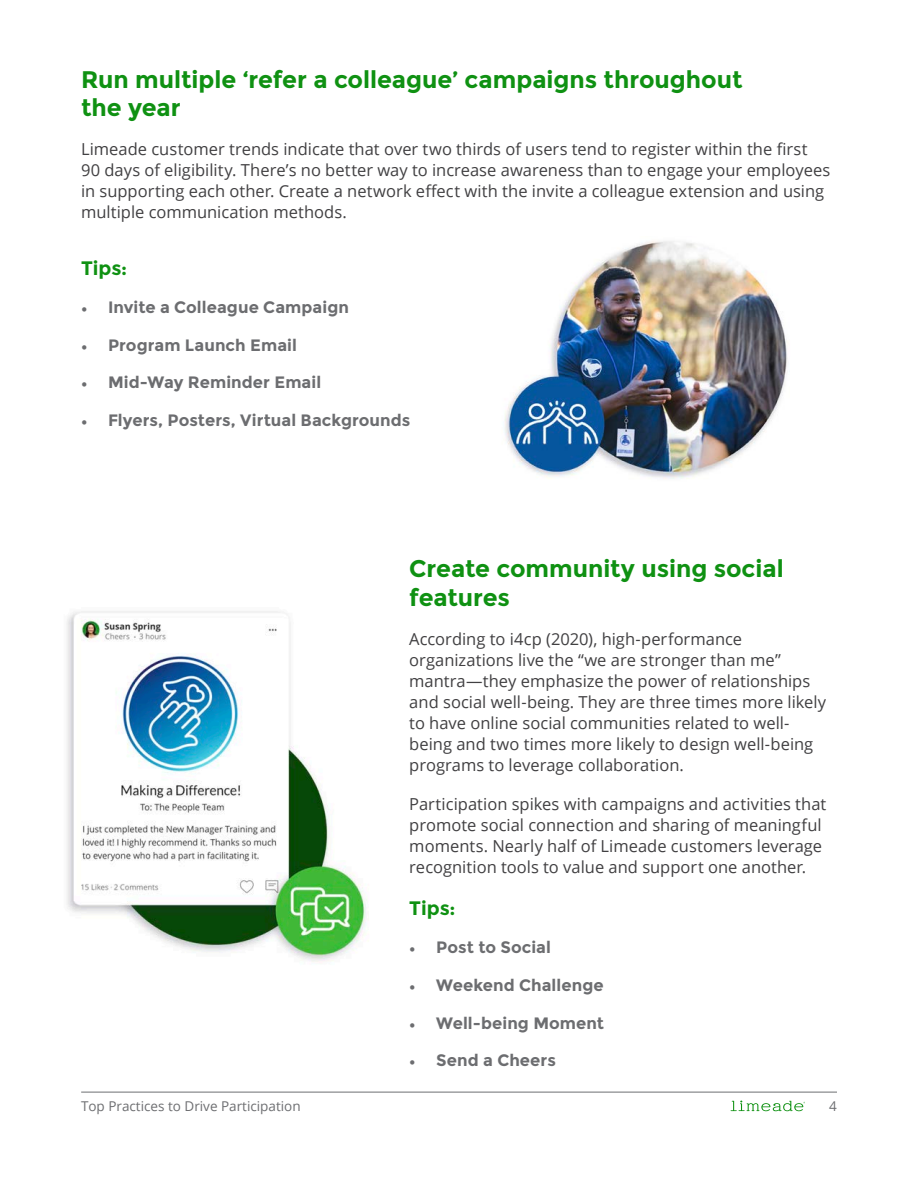
<style>
.page{position:relative;width:918px;height:1188px;background:#fff}
.page>*{position:absolute;margin:0;border:0;box-sizing:border-box;transform-origin:0 0}
.t1{font:700 24px/28.8px "Montserrat";color:#0f9112}
.t2{font:700 19.5px "Montserrat";color:#0f9112}
.t3{font:16.5px/21px "Open Sans";color:#414042}
.t4{font:700 16.5px "Montserrat";letter-spacing:.005em;color:#6c6d70}
.t5{font:13.5px "Open Sans";color:#6d6e71}
.s1{font-family:"Minion Pro";font-weight:400}
</style>
<div class="page">
<svg style="left:731px;top:1101px;width:74px;height:10px"></svg>
<hr style="left:81px;top:1092px;width:756px;height:1px;background:#6d6e71">
<img style="left:66px;top:611px;width:301px;height:352px">
<img style="left:505px;top:241px;width:283px;height:238px">
<p class="t1" style="left:81px;top:65px;width:663px">Run multiple ‘refer a colleague’ campaigns throughout the year</p>
<p class="t3" style="left:81px;top:139px;width:751px">Limeade customer trends indicate that over two thirds of users tend to register within the first 90 days of eligibility. There’s no better way to increase awareness than to engage your employees in supporting each other. Create a network effect with the invite a colleague extension and using multiple communication methods.</p>
<p class="t2" style="left:81px;top:256px;width:48px">Tips:</p>
<p class="t4" style="left:81px;top:297px;width:269px"><span class="s1">•</span> Invite a Colleague Campaign</p>
<p class="t4" style="left:81px;top:335px;width:217px"><span class="s1">•</span> Program Launch Email</p>
<p class="t4" style="left:81px;top:373px;width:242px"><span class="s1">•</span> Mid-Way Reminder Email</p>
<p class="t4" style="left:81px;top:411px;width:331px"><span class="s1">•</span> Flyers, Posters, Virtual Backgrounds</p>
<p class="t1" style="left:409px;top:555px;width:376px">Create community using social features</p>
<p class="t3" style="left:409px;top:628px;width:418px">According to i4cp (2020), high-performance organizations live the “we are stronger than me” mantra—they emphasize the power of relationships and social well-being. They are three times more likely to have online social communities related to well&shy;being and two times more likely to design well-being programs to leverage collaboration.</p>
<p class="t3" style="left:409px;top:793px;width:419px">Participation spikes with campaigns and activities that promote social connection and sharing of meaningful moments. Nearly half of Limeade customers leverage recognition tools to value and support one another.</p>
<p class="t2" style="left:409px;top:897px;width:48px">Tips:</p>
<p class="t4" style="left:409px;top:937px;width:143px"><span class="s1">•</span> Post to Social</p>
<p class="t4" style="left:409px;top:975px;width:196px"><span class="s1">•</span> Weekend Challenge</p>
<p class="t4" style="left:409px;top:1013px;width:196px"><span class="s1">•</span> Well-being Moment</p>
<p class="t4" style="left:409px;top:1051px;width:148px"><span class="s1">•</span> Send a Cheers</p>
<p class="t5" style="left:81px;top:1097px;width:221px">Top Practices to Drive Participation</p>
<p class="t5" style="left:829px;top:1097px;width:9px">4</p>
</div>
